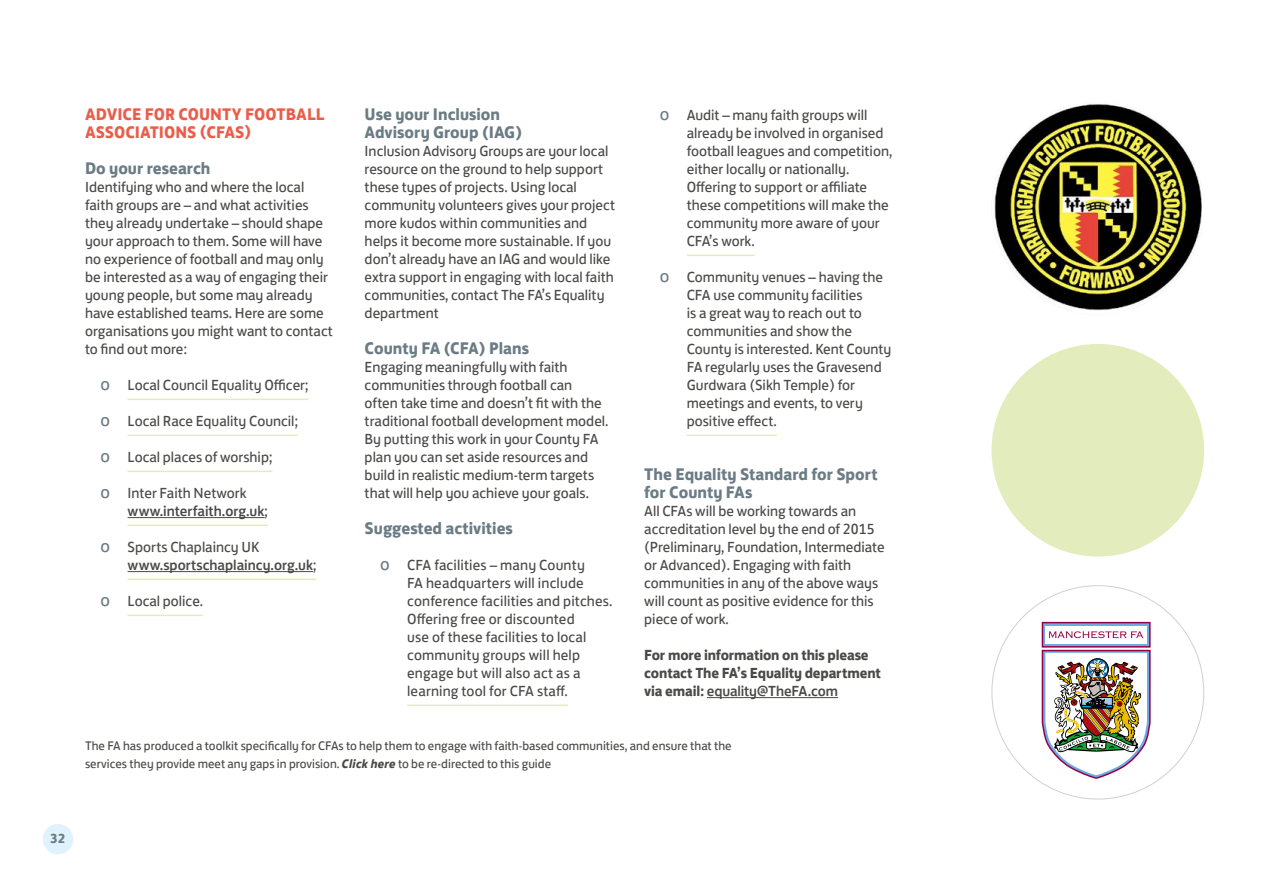
<style>
.page{position:relative;width:1263px;height:893px;background:#fff}
.page>*{position:absolute;margin:0;border:0;box-sizing:border-box;transform-origin:0 0}
.t1{font:700 17.25px/18px "FS Jack";color:#6b7c85}
.t2{font:700 17.25px/18px "FS Jack";color:#eb5d4b}
.t3{font:15px/18px "FS Jack";color:#4a4a49}
.t4{font:700 15px/18px "FS Jack";letter-spacing:-.01em;color:#4a4a49}
.t5{font:500 15px/18px "FS Jack";color:#4a4a49}
.t6{font:700 13.5px "FS Jack";color:#6b7c85}
.t7{font:12.75px/18px "FS Jack";color:#4a4a49}
.s1{font-size:18px;color:#6b7c85}
.s2{font-weight:400;font-size:18px;color:#6b7c85}
.s3{font-weight:400}
.s4{font-weight:500}
.s5{font-weight:700;font-style:italic}
</style>
<div class="page">
<div style="left:1042px;top:623px;width:108px;height:24px;background:#6dabe4"></div>
<div style="left:1042px;top:622px;width:108px;height:26px;border:1px solid #970048"></div>
<div style="left:1045px;top:626px;width:102px;height:18px;background:#fff"></div>
<svg style="left:1049px;top:631px;width:94px;height:7px"></svg>
<svg style="left:1042px;top:649px;width:108px;height:130px"></svg>
<hr style="left:128px;top:399px;width:181px;height:1px;background:#e3ecbc">
<hr style="left:128px;top:435px;width:170px;height:1px;background:#e3ecbc">
<hr style="left:128px;top:471px;width:144px;height:1px;background:#e3ecbc">
<hr style="left:128px;top:525px;width:140px;height:1px;background:#e3ecbc">
<hr style="left:128px;top:517px;width:137px;height:1px;background:#4a4a49">
<hr style="left:128px;top:579px;width:189px;height:1px;background:#e3ecbc">
<hr style="left:128px;top:571px;width:185px;height:1px;background:#4a4a49">
<hr style="left:128px;top:615px;width:75px;height:1px;background:#e3ecbc">
<hr style="left:407px;top:705px;width:161px;height:1px;background:#e3ecbc">
<hr style="left:687px;top:255px;width:68px;height:1px;background:#e3ecbc">
<hr style="left:687px;top:435px;width:90px;height:1px;background:#e3ecbc">
<hr style="left:707px;top:697px;width:131px;height:1px;background:#4a4a49">
<img style="left:991px;top:102px;width:213px;height:213px;border-radius:106px">
<div style="left:991px;top:344px;width:213px;height:213px;background:#e3ecbc;border-radius:50%"></div>
<div style="left:43px;top:824px;width:30px;height:30px;background:#dff2fd;border-radius:50%"></div>
<p class="t2" style="left:85px;top:104px;width:241px">Advice for County Football<br>Associati</p>
<p class="t2" style="left:164px;top:122px;width:89px">ons (CFAs)</p>
<p class="t1" style="left:85px;top:158px;width:127px">Do your research</p>
<p class="t3" style="left:85px;top:177px;width:249px">Identifying who and where the local faith groups are – and what activities they already undertake – should shape your approach to them. Some will have no experience of football and may only be interested as a way of engaging their young people, but some may already have established teams. Here are some organisations you might want to contact to find out more:</p>
<p class="t3" style="left:101px;top:375px;width:209px"><span class="s1">o</span> Local Council Equality Officer;</p>
<p class="t3" style="left:101px;top:411px;width:199px"><span class="s1">o</span> Local Race Equality Council;</p>
<p class="t3" style="left:101px;top:447px;width:173px"><span class="s1">o</span> Local places of worship;</p>
<p class="t5" style="left:128px;top:483px;width:142px;text-indent:-27px"><span class="s2">o</span> <span class="s3">Inter Faith Network </span>www.interfaith.org.uk<span class="s3">;</span></p>
<p class="t5" style="left:128px;top:537px;width:190px;text-indent:-27px"><span class="s2">o</span> <span class="s3">Sports Chaplaincy UK </span>www.sportschaplaincy.org.uk<span class="s3">;</span></p>
<p class="t3" style="left:101px;top:591px;width:104px"><span class="s1">o</span> Local police.</p>
<p class="t1" style="left:365px;top:104px;width:159px">Use your Inclusion<br>Advisory Group (IAG)</p>
<p class="t3" style="left:365px;top:141px;width:252px">Inclusion Advisory Groups are your local resource on the ground to help support these types of projects. Using local community volunteers gives your project more kudos within communities and helps it become more sustainable. If you don’t already have an IAG and would like extra support in engaging with local faith communities, contact The FA’s Equality department</p>
<p class="t1" style="left:365px;top:338px;width:166px">County FA (CFA) Plans</p>
<p class="t3" style="left:365px;top:357px;width:245px">Engaging meaningfully with faith communities through football can often take time and doesn’t fit with the traditional football development model.<br>By putting this work in your County FA plan you can set aside resources and build in realistic medium-term targets that will help you achieve your goals.</p>
<p class="t1" style="left:365px;top:518px;width:150px">Suggested activities</p>
<p class="t3" style="left:407px;top:555px;width:207px;text-indent:-27px"><span class="s1">o</span> CFA facilities – many County<br>FA headquarters will include conference facilities and pitches.<br>Offering free or discounted<br>use of these facilities to local community groups will help engage but will also act as a learning tool for CFA staff.</p>
<p class="t3" style="left:687px;top:105px;width:207px;text-indent:-27px"><span class="s1">o</span> Audit – many faith groups will already be involved in organised football leagues and competition, either locally or nationally.<br>Offering to support or affiliate these competitions will make the community more aware of your<br>CFA’s work.</p>
<p class="t3" style="left:687px;top:267px;width:206px;text-indent:-27px"><span class="s1">o</span> Community venues – having the<br>CFA use community facilities<br>is a great way to reach out to communities and show the<br>County is interested. Kent County<br>FA regularly uses the Gravesend<br>Gurdwara (Sikh Temple) for meetings and events, to very positive effect.</p>
<p class="t1" style="left:644px;top:464px;width:235px">The Equality Standard for Sport for County FAs</p>
<p class="t3" style="left:644px;top:501px;width:242px">All CFAs will be working towards an accreditation level by the end of 2015 (Preliminary, Foundation, Intermediate or Advanced). Engaging with faith communities in any of the above ways will count as positive evidence for this piece of work.</p>
<p class="t4" style="left:644px;top:645px;width:238px">For more information on this please contact The FA’s Equality department via email: <span class="s4">equality@TheFA.com</span></p>
<p class="t7" style="left:85px;top:736px;width:648px">The FA has produced a toolkit specifically for CFAs to help them to engage with faith-based communities, and ensure that the services they provide meet any gaps in provision. <span class="s5">Click here</span> to be re-directed to this guide</p>
<p class="t6" style="left:50px;top:827px;width:17px">32</p>
</div>
